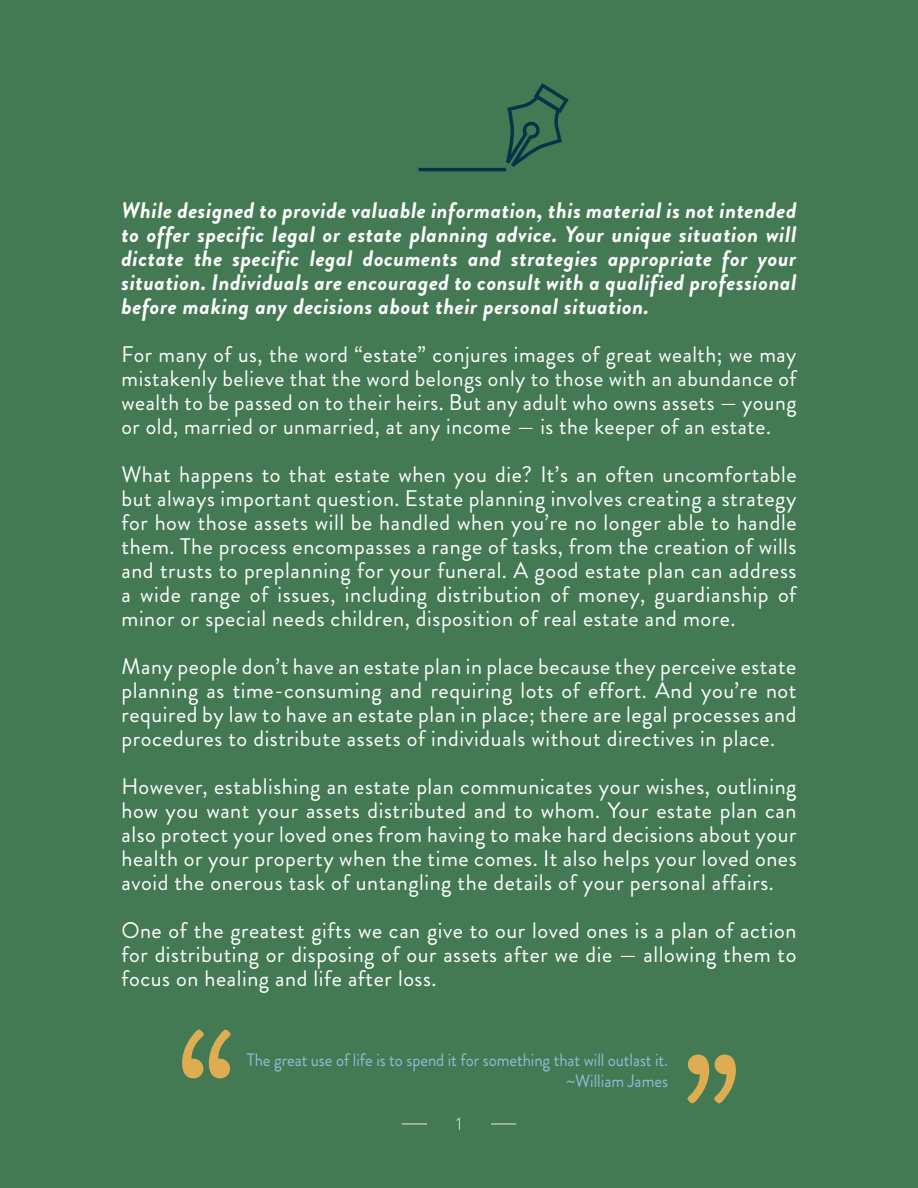
<style>
.page{position:relative;width:918px;height:1188px;background:#437a54}
.page>*{position:absolute;margin:0;border:0;box-sizing:border-box;transform-origin:0 0}
.t1{font:173.4px "Brandon Grotesque";color:#dfad51}
.t2{font:22.5px/24px "Brandon Grotesque";letter-spacing:.025em;color:#fff;text-align:justify}
.t3{font:italic 700 22.5px/24px "Brandon Grotesque";letter-spacing:.025em;color:#fff;text-align:justify}
.t4{font:18px/21.6px "Brandon Grotesque";letter-spacing:-.005em;color:#8fbdd9;text-align:right;scale:.93 1}
.t5{font:300 18px "Brandon Grotesque";color:#eee9df}
</style>
<div class="page">
<svg style="left:402px;top:1124px;width:25px;height:1px"></svg>
<svg style="left:491px;top:1124px;width:25px;height:1px"></svg>
<svg style="left:499px;top:83px;width:70px;height:89px"></svg>
<hr style="left:418px;top:168px;width:88px;height:3px;background:#033649">
<p class="t3" style="left:122px;top:199px;width:677px">While designed to provide valuable information, this material is not intended to offer specific legal or estate planning advice. Your unique situation will dictate the specific legal documents and strategies appropriate for your situation. Individuals are encouraged to consult with a qualified professional before making any decisions about their personal situation.</p>
<p class="t2" style="left:122px;top:343px;width:677px">For many of us, the word “estate” conjures images of great wealth; we may mistakenly believe that the word belongs only to those with an abundance of wealth to be passed on to their heirs. But any adult who owns assets — young or old, married or unmarried, at any income — is the keeper of an estate.</p>
<p class="t2" style="left:122px;top:463px;width:677px">What happens to that estate when you die? It’s an often uncomfortable but always important question. Estate planning involves creating a strategy for how those assets will be handled when you’re no longer able to handle them. The process encompasses a range of tasks, from the creation of wills and trusts to preplanning for your funeral. A good estate plan can address a wide range of issues, including distribution of money, guardianship of minor or special needs children, disposition of real estate and more.</p>
<p class="t2" style="left:122px;top:655px;width:677px">Many people don’t have an estate plan in place because they perceive estate planning as time-consuming and requiring lots of effort. And you’re not required by law to have an estate plan in place; there are legal processes and procedures to distribute assets of individuals without directives in place.</p>
<p class="t2" style="left:122px;top:775px;width:677px">However, establishing an estate plan communicates your wishes, outlining how you want your assets distributed and to whom. Your estate plan can also protect your loved ones from having to make hard decisions about your health or your property when the time comes. It also helps your loved ones avoid the onerous task of untangling the details of your personal affairs.</p>
<p class="t2" style="left:122px;top:919px;width:677px">One of the greatest gifts we can give to our loved ones is a plan of action for distributing or disposing of our assets after we die — allowing them to focus on healing and life after loss.</p>
<h1 class="t1" style="left:176px;top:974px;width:64px">‘‘</h1>
<p class="t4" style="left:247px;top:1049px;width:454px">The great use of life is to spend it for something that will outlast it. ~William James</p>
<p class="t5" style="left:456px;top:1112px;width:7px">1</p>
<h1 class="t1" style="left:742px;top:1159px;width:64px;rotate:-180deg">‘‘</h1>
</div>
